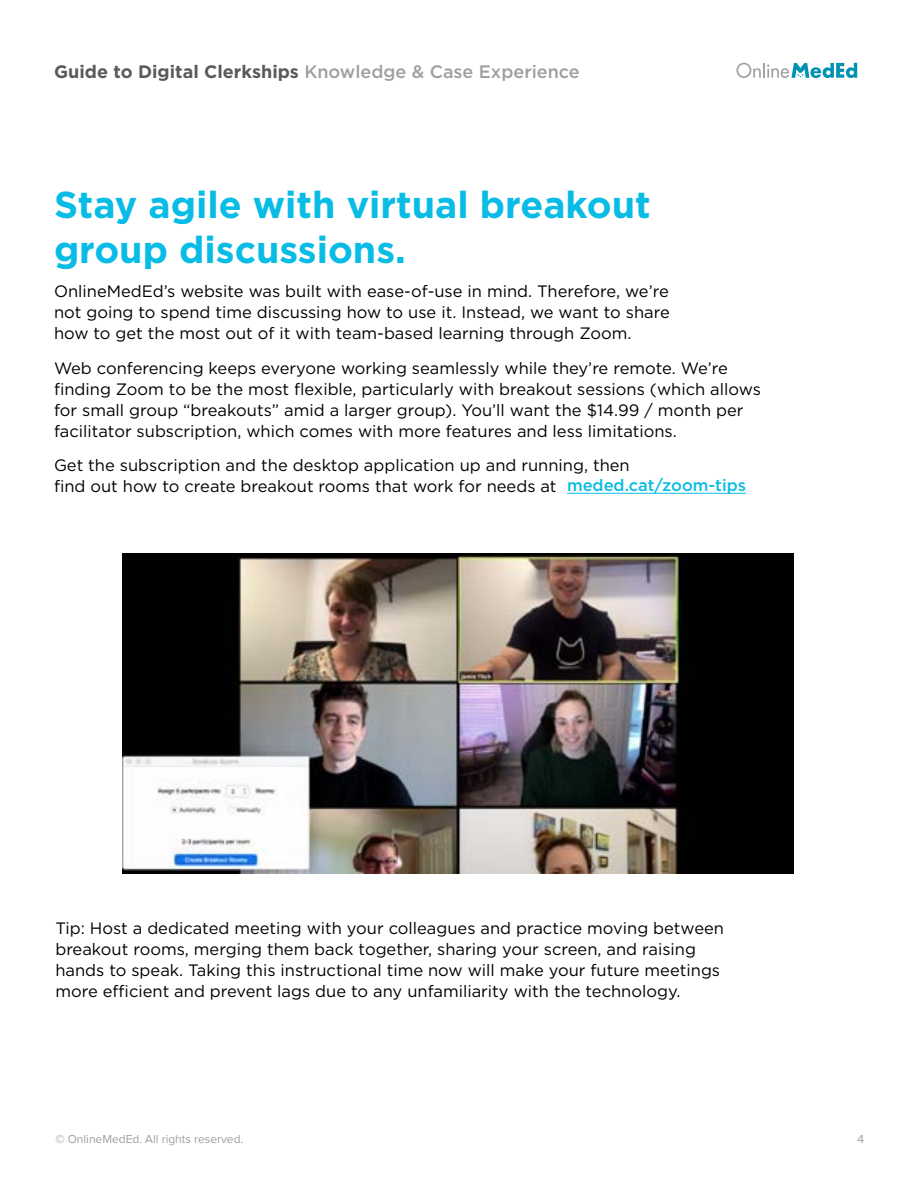
<style>
.page{position:relative;width:918px;height:1188px;background:#fff}
.page>*{position:absolute;margin:0;border:0;box-sizing:border-box;transform-origin:0 0}
.t1{font:700 37.5px/45px "Gotham HTF";color:#09bce5}
.t2{font:700 18px "Gotham HTF";color:#5a5a5a}
.t3{font:16.5px/21px "Gotham HTF";color:#000}
.t4{font:500 16.5px "Gotham HTF";color:#09bce5}
.t5{font:12px "Proxima Nova";color:#9d9fa2}
.s1{font-weight:500;color:#9d9fa2}
.s2{font-weight:600}
</style>
<div class="page">
<svg style="left:736px;top:63px;width:121px;height:15px"></svg>
<img style="left:122px;top:554px;width:671px;height:319px">
<hr style="left:567px;top:493px;width:179px;height:1px;background:#09bce5">
<p class="t2" style="left:54px;top:61px;width:527px">Guide to Digital Clerkships <span class="s1">Knowledge &amp; Case Experience</span></p>
<h1 class="t1" style="left:54px;top:181px;width:598px">Stay agile with virtual breakout group discussions.</h1>
<p class="t3" style="left:54px;top:281px;width:617px;text-align:justify">OnlineMedEd’s website was built with ease-of-use in mind. Therefore, we’re not going to spend time discussing how to use it. Instead, we want to share how to get the most out of it with team-based learning through Zoom.</p>
<p class="t3" style="left:54px;top:357px;width:708px">Web conferencing keeps everyone working seamlessly while they’re remote. We’re finding Zoom to be the most flexible, particularly with breakout sessions (which allows for small group “breakouts” amid a larger group). You’ll want the $14.99 / month per facilitator subscription, which comes with more features and less limitations.</p>
<p class="t3" style="left:54px;top:455px;width:577px">Get the subscription and the desktop application up and running, then find out how to create breakout rooms that work for needs at</p>
<p class="t4" style="left:567px;top:476px;width:181px">meded.cat/zoom-tips</p>
<p class="t3" style="left:55px;top:917px;width:670px">Tip: Host a dedicated meeting with your colleagues and practice moving between breakout rooms, merging them back together, sharing your screen, and raising hands to speak. Taking this instructional time now will make your future meetings more efficient and prevent lags due to any unfamiliarity with the technology.</p>
<p class="t5" style="left:55px;top:1131px;width:190px"><span class="s2">©</span> OnlineMedEd. All rights reserved.</p>
<p class="t5" style="left:858px;top:1131px;width:8px">4</p>
</div>
